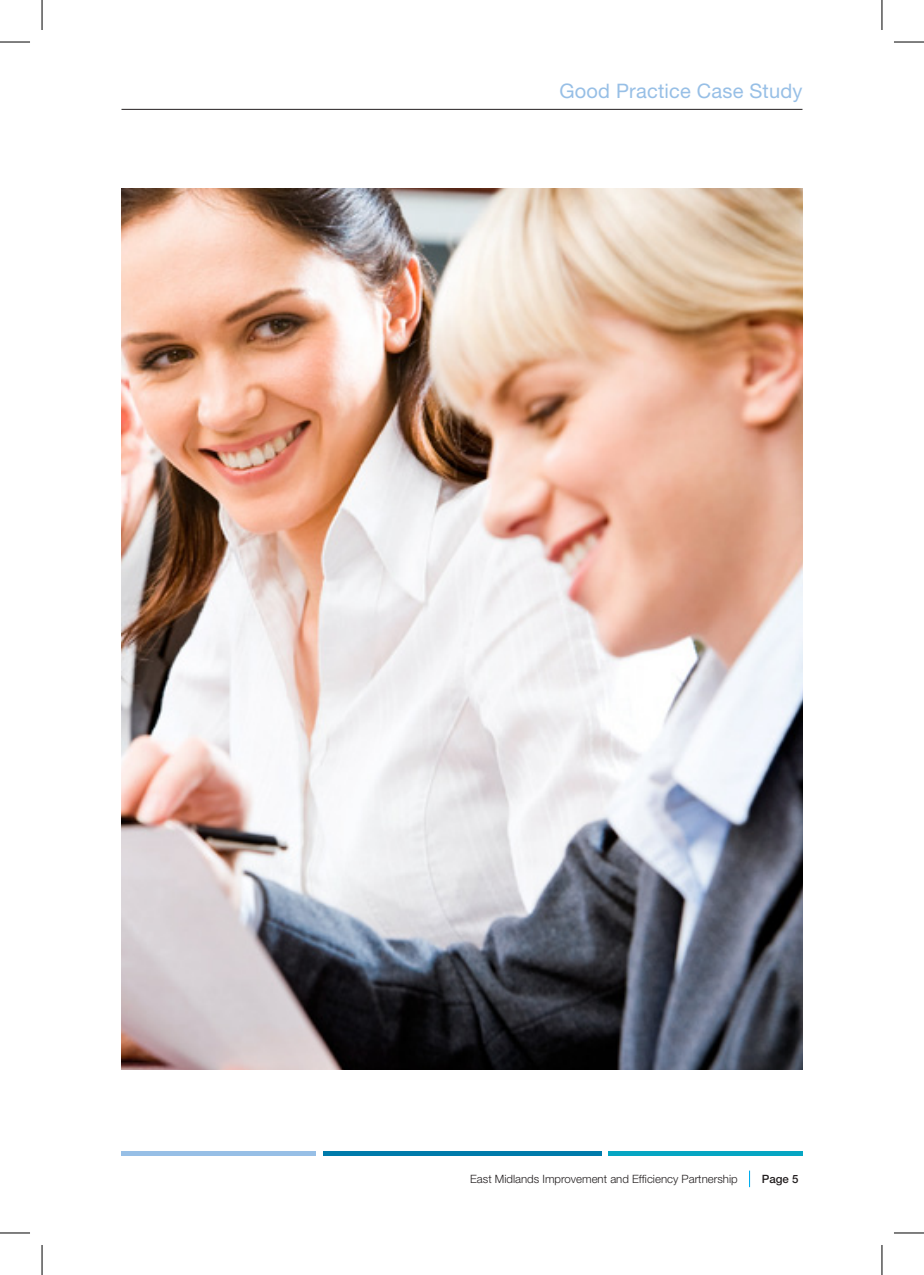
<style>
.page{position:relative;width:924px;height:1275px;background:#fff}
.page>*{position:absolute;margin:0;border:0;box-sizing:border-box;transform-origin:0 0}
.Good_practice_header{font:20px "Helvetica Neue";letter-spacing:.01em;color:#97bfe6}
.t1{font:300 11.4px "Helvetica Neue";color:#231f20}
.t2{font:500 11.4px "Helvetica Neue";color:#231f20}
</style>
<div class="page">
<div style="left:121px;top:1150px;width:194px;height:5px;background:#97bfe6"></div>
<div style="left:323px;top:1150px;width:278px;height:5px;background:#007bab"></div>
<div style="left:608px;top:1150px;width:194px;height:5px;background:#06a6c3"></div>
<hr style="left:121px;top:109px;width:681px;height:1px;background:#231f20">
<img style="left:121px;top:189px;width:681px;height:880px">
<hr style="left:0;top:42px;width:30px;height:1px;background:#000">
<hr style="left:893px;top:42px;width:30px;height:1px;background:#000">
<hr style="left:0;top:1232px;width:30px;height:1px;background:#000">
<hr style="left:893px;top:1232px;width:30px;height:1px;background:#000">
<hr style="left:42px;top:0;width:1px;height:30px;background:#000">
<hr style="left:42px;top:1245px;width:1px;height:30px;background:#000">
<hr style="left:881px;top:0;width:1px;height:30px;background:#000">
<hr style="left:881px;top:1245px;width:1px;height:30px;background:#000">
<p class="Good_practice_header" style="left:559px;top:78px;width:244px">Good Practice Case Study</p>
<p class="t1" style="left:470px;top:1172px;width:269px">East Midlands Improvement and Efficiency Partnership</p>
<p class="t2" style="left:761px;top:1172px;width:38px">Page 5</p>
</div>
